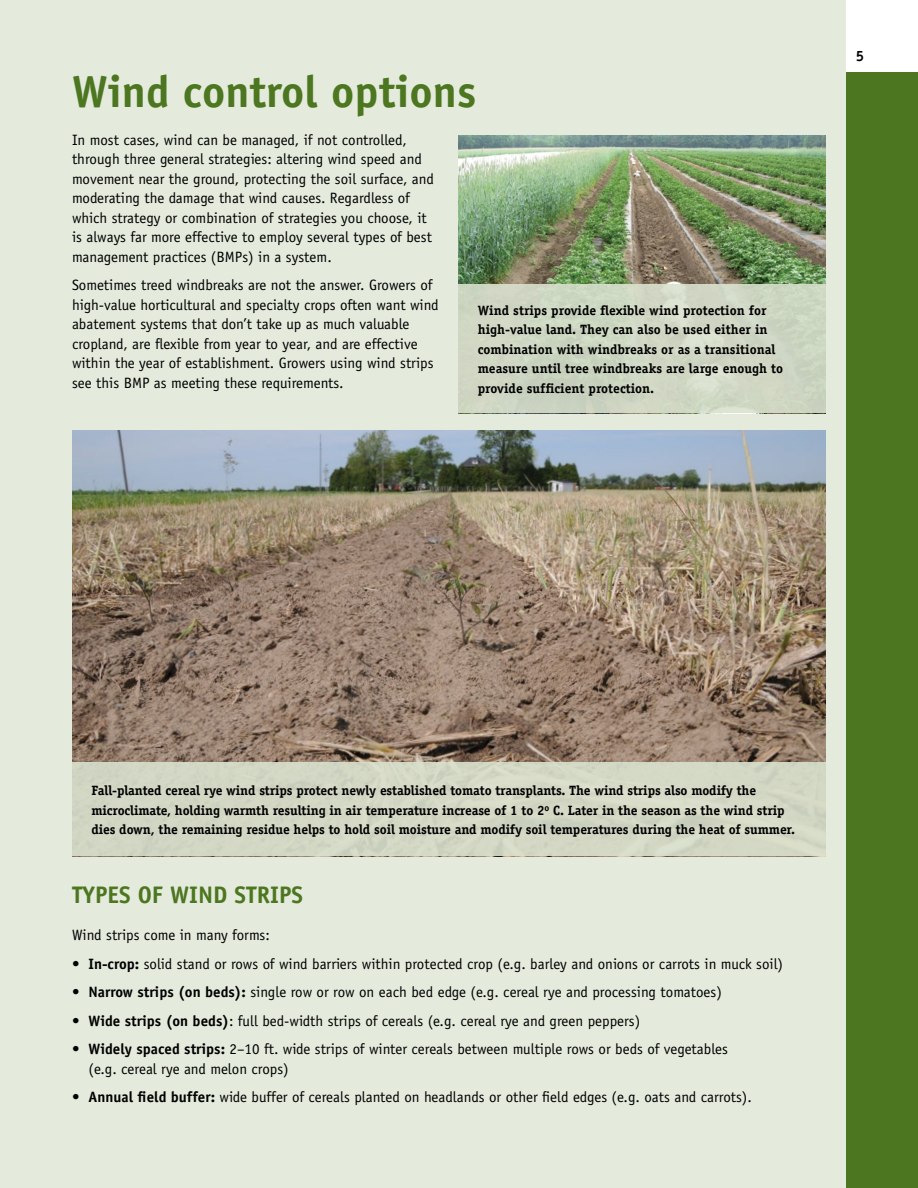
<style>
.page{position:relative;width:918px;height:1188px;background:#fff}
.page>*{position:absolute;margin:0;border:0;box-sizing:border-box;transform-origin:0 0}
.HEADNG_2__-_first_li{font:700 45px "Officina Sans";color:#4c7620}
.HEADNG_2__-_first_li-2{font:700 24px "Officina Sans";color:#4c7620}
.body_text__sans{font:15px/19.5px "Officina Sans";color:#000}
.t1{font:700 15px "Officina Sans";color:#000}
.Captions{font:700 13.5px/19.5px "Officina Serif";letter-spacing:-.01em;color:#000}
.s1{font-weight:700}
</style>
<div class="page">
<div style="left:0;top:0;width:846px;height:1188px;background:#e4eadc"></div>
<div style="left:846px;top:72px;width:72px;height:1116px;background:#4c7620"></div>
<img style="left:458px;top:136px;width:368px;height:148px">
<div style="left:458px;top:284px;width:368px;height:129px;background:#ced6c2"></div>
<img style="left:72px;top:430px;width:754px;height:333px">
<div style="left:72px;top:763px;width:754px;height:93px;background:#d3d8c5"></div>
<h3 class="HEADNG_2__-_first_li" style="left:72px;top:64px;width:406px">Wind control options</h3>
<p class="body_text__sans" style="left:72px;top:130px;width:363px">In most cases, wind can be managed, if not controlled, through three general strategies: altering wind speed and movement near the ground, protecting the soil surface, and moderating the damage that wind causes. Regardless of which strategy or combination of strategies you choose, it is always far more effective to employ several types of best management practices (BMPs) in a system.</p>
<p class="body_text__sans" style="left:72px;top:276px;width:368px">Sometimes treed windbreaks are not the answer. Growers of high-value horticultural and specialty crops often want wind abatement systems that don’t take up as much valuable cropland, are flexible from year to year, and are effective within the year of establishment. Growers using wind strips see this BMP as meeting these requirements.</p>
<p class="Captions" style="left:478px;top:300px;width:307px">Wind strips provide flexible wind protection for high-value land. They can also be used either in combination with windbreaks or as a transitional measure until tree windbreaks are large enough to provide sufficient protection.</p>
<p class="t1" style="left:856px;top:46px;width:10px">5</p>
<p class="Captions" style="left:92px;top:781px;width:705px">Fall-planted cereal rye wind strips protect newly established tomato transplants. The wind strips also modify the microclimate, holding warmth resulting in air temperature increase of 1 to 2<sup>o</sup> C. Later in the season as the wind strip dies down, the remaining residue helps to hold soil moisture and modify soil temperatures during the heat of summer.</p>
<h3 class="HEADNG_2__-_first_li-2" style="left:72px;top:880px;width:233px">TYPES OF WIND STRIPS</h3>
<p class="body_text__sans" style="left:72px;top:925px;width:199px">Wind strips come in many forms:</p>
<p class="body_text__sans" style="left:72px;top:954px;width:713px">• <span class="s1">In-crop:</span> solid stand or rows of wind barriers within protected crop (e.g. barley and onions or carrots in muck soil)</p>
<p class="body_text__sans" style="left:72px;top:982px;width:651px">• <span class="s1">Narrow strips (on beds):</span> single row or row on each bed edge (e.g. cereal rye and processing tomatoes)</p>
<p class="body_text__sans" style="left:72px;top:1011px;width:570px">• <span class="s1">Wide strips (on beds)</span>: full bed-width strips of cereals (e.g. cereal rye and green peppers)</p>
<p class="body_text__sans" style="left:88px;top:1039px;width:641px;text-indent:-16px">• <span class="s1">Widely spaced strips:</span> 2–10 ft. wide strips of winter cereals between multiple rows or beds of vegetables (e.g. cereal rye and melon crops)</p>
<p class="body_text__sans" style="left:72px;top:1087px;width:681px">• <span class="s1">Annual field buffer:</span> wide buffer of cereals planted on headlands or other field edges (e.g. oats and carrots).</p>
</div>
